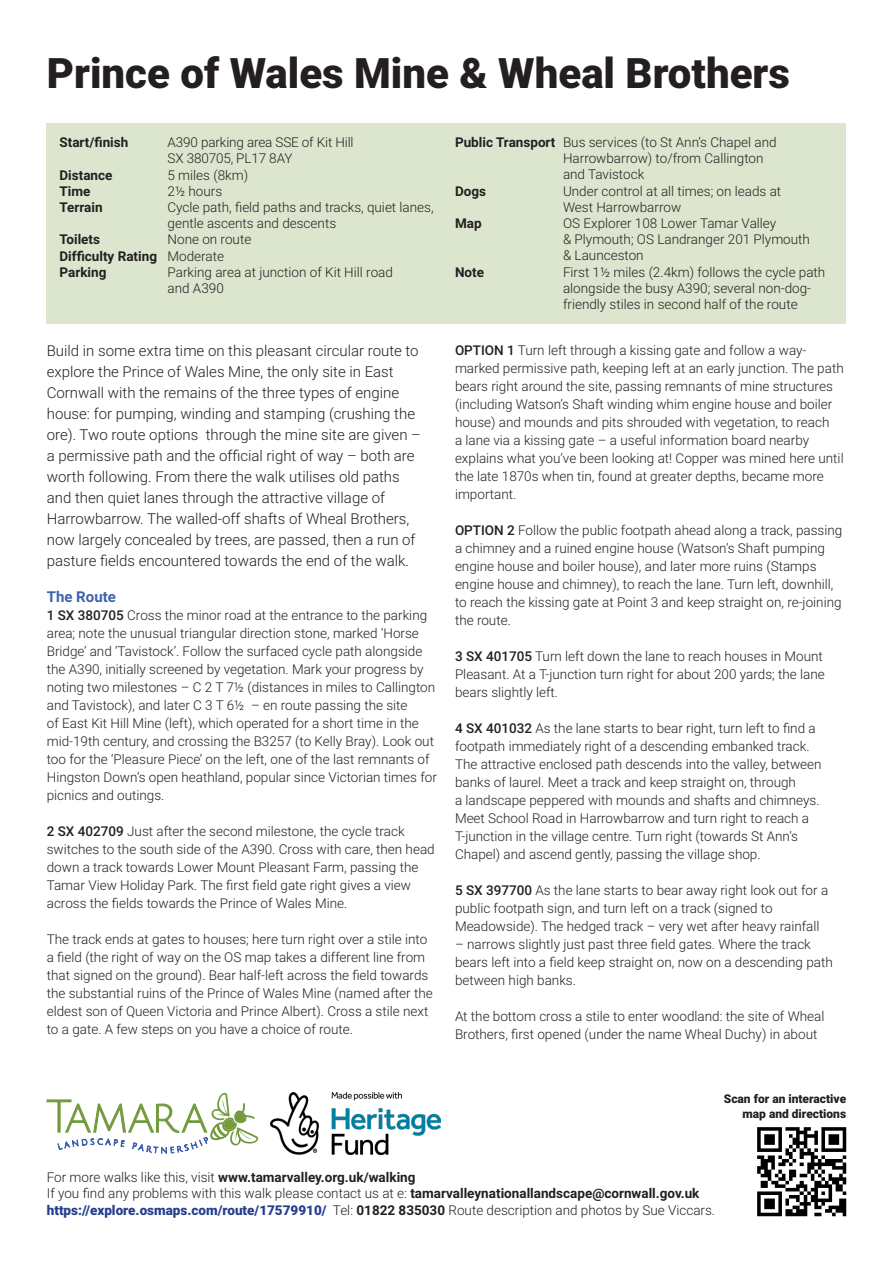
<style>
.page{position:relative;width:893px;height:1263px;background:#fff}
.page>*{position:absolute;margin:0;border:0;box-sizing:border-box;transform-origin:0 0}
.t1{font:900 42px "Roboto";color:#231f20}
.t2{font:300 15px/21px "Roboto";color:#231f20}
.t3{font:700 15px "Roboto";color:#3e62ae}
.t4{font:300 13.5px/18px "Roboto";color:#231f20}
.t5{font:700 13.5px "Roboto";color:#231f20}
.t6{font:900 13.5px "Roboto";color:#253f8e}
.t7{font:900 12px "Roboto";color:#231f20}
.s1{font-weight:300}
.s2{font-weight:500}
.s3{font-weight:700}
.s4{font-weight:300;color:#231f20}
.s5{font-weight:700;color:#231f20}
</style>
<div class="page">
<div style="left:47px;top:123px;width:799px;height:201px;background:#dce6cf"></div>
<img style="left:757px;top:1127px;width:90px;height:90px">
<svg style="left:47px;top:1093px;width:211px;height:60px"></svg>
<img style="left:270px;top:1093px;width:170px;height:61px">
<p class="t1" style="left:47px;top:44px;width:745px">Prince of Wales Mine &amp; Wheal Brothers</p>
<p class="t5" style="left:60px;top:133px;width:70px">Start/finish</p>
<p class="t4" style="left:168px;top:133px;width:188px">A390 parking area SSE of Kit Hill</p>
<p class="t4" style="left:168px;top:149px;width:126px">SX 380705, PL17 8AY</p>
<p class="t5" style="left:60px;top:165px;width:54px">Distance</p>
<p class="t4" style="left:168px;top:165px;width:82px">5 miles (8km)</p>
<p class="t5" style="left:60px;top:182px;width:32px">Time</p>
<p class="t4" style="left:168px;top:182px;width:56px">2½ hours</p>
<p class="t5" style="left:60px;top:198px;width:45px">Terrain</p>
<p class="t4" style="left:168px;top:199px;width:268px;line-height:16.2px">Cycle path, field paths and tracks, quiet lanes, gentle ascents and descents</p>
<p class="t5" style="left:60px;top:230px;width:42px">Toilets</p>
<p class="t4" style="left:168px;top:230px;width:85px">None on route</p>
<p class="t5" style="left:60px;top:246px;width:166px">Difficulty Rating <span class="s1">Moderate</span></p>
<p class="t5" style="left:60px;top:263px;width:48px">Parking</p>
<p class="t4" style="left:168px;top:263px;width:227px">Parking area at junction of Kit Hill road</p>
<p class="t4" style="left:168px;top:279px;width:58px">and A390</p>
<p class="t2" style="left:47px;top:339px;width:373px">Build in some extra time on this pleasant circular route to explore the Prince of Wales Mine, the only site in East</p>
<p class="t2" style="left:47px;top:381px;width:376px">Cornwall with the remains of the three types of engine house: for pumping, winding and stamping (crushing the ore). Two route options through the mine site are given – a permissive path and the official right of way – both are worth following. From there the walk utilises old paths</p>
<p class="t2" style="left:47px;top:486px;width:340px">and then quiet lanes through the attractive village of</p>
<p class="t2" style="left:47px;top:507px;width:370px">Harrowbarrow. The walled-off shafts of Wheal Brothers, now largely concealed by trees, are passed, then a run of pasture fields encountered towards the end of the walk.</p>
<p class="t3" style="left:47px;top:586px;width:71px">The Route</p>
<p class="t4" style="left:47px;top:605px;width:392px"><span class="s2">1 SX 380705</span> Cross the minor road at the entrance to the parking area; note the unusual triangular direction stone, marked ‘Horse Bridge’ and ‘Tavistock’. Follow the surfaced cycle path alongside the A390, initially screened by vegetation. Mark your progress by noting two milestones – C 2 T 7½ (distances in miles to Callington and Tavistock), and later C 3 T 6½ – en route passing the site<br>of East Kit Hill Mine (left), which operated for a short time in the mid-19th century, and crossing the B3257 (to Kelly Bray). Look out too for the ‘Pleasure Piece’ on the left, one of the last remnants of Hingston Down’s open heathland, popular since Victorian times for picnics and outings.</p>
<p class="t4" style="left:47px;top:821px;width:389px"><span class="s2">2 SX 402709</span> Just after the second milestone, the cycle track switches to the south side of the A390. Cross with care, then head</p>
<p class="t4" style="left:47px;top:857px;width:373px">down a track towards Lower Mount Pleasant Farm, passing the<br>Tamar View Holiday Park. The first field gate right gives a view across the fields towards the Prince of Wales Mine.</p>
<p class="t4" style="left:47px;top:929px;width:387px">The track ends at gates to houses; here turn right over a stile into a field (the right of way on the OS map takes a different line from that signed on the ground). Bear half-left across the field towards the substantial ruins of the Prince of Wales Mine (named after the eldest son of Queen Victoria and Prince Albert). Cross a stile next to a gate. A few steps on you have a choice of route.</p>
<p class="t4" style="left:563px;top:134px;width:215px;line-height:16.2px;text-indent:-108px"><span class="s3">Public Transport</span> Bus services (to St Ann’s Chapel and<br>Harrowbarrow) to/from Callington</p>
<p class="t4" style="left:563px;top:165px;width:83px">and Tavistock</p>
<p class="t5" style="left:455px;top:181px;width:33px">Dogs</p>
<p class="t4" style="left:563px;top:181px;width:220px">Under control at all times; on leads at</p>
<p class="t4" style="left:563px;top:198px;width:120px">West Harrowbarrow</p>
<p class="t5" style="left:455px;top:214px;width:28px">Map</p>
<p class="t4" style="left:563px;top:214px;width:215px">OS Explorer 108 Lower Tamar Valley</p>
<p class="t4" style="left:563px;top:230px;width:248px">&amp; Plymouth; OS Landranger 201 Plymouth</p>
<p class="t4" style="left:563px;top:246px;width:82px">&amp; Launceston</p>
<p class="t5" style="left:455px;top:262px;width:31px">Note</p>
<p class="t4" style="left:563px;top:263px;width:264px;line-height:16.2px">First 1½ miles (2.4km) follows the cycle path alongside the busy A390; several non-dog&shy;friendly stiles in second half of the route</p>
<p class="t4" style="left:455px;top:340px;width:390px"><span class="s2">OPTION 1</span> Turn left through a kissing gate and follow a way&shy;marked permissive path, keeping left at an early junction. The path bears right around the site, passing remnants of mine structures (including Watson’s Shaft winding whim engine house and boiler house) and mounds and pits shrouded with vegetation, to reach<br>a lane via a kissing gate – a useful information board nearby explains what you’ve been looking at! Copper was mined here until the late 1870s when tin, found at greater depths, became more important.</p>
<p class="t4" style="left:455px;top:520px;width:389px"><span class="s2">OPTION 2</span> Follow the public footpath ahead along a track, passing a chimney and a ruined engine house (Watson’s Shaft pumping engine house and boiler house), and later more ruins (Stamps engine house and chimney), to reach the lane. Turn left, downhill, to reach the kissing gate at Point 3 and keep straight on, re-joining the route.</p>
<p class="t4" style="left:455px;top:646px;width:371px"><span class="s2">3 SX 401705</span> Turn left down the lane to reach houses in Mount<br>Pleasant. At a T-junction turn right for about 200 yards; the lane bears slightly left.</p>
<p class="t4" style="left:455px;top:718px;width:362px"><span class="s2">4 SX 401032</span> As the lane starts to bear right, turn left to find a footpath immediately right of a descending embanked track.</p>
<p class="t4" style="left:455px;top:754px;width:368px">The attractive enclosed path descends into the valley, between banks of laurel. Meet a track and keep straight on, through</p>
<p class="t4" style="left:455px;top:790px;width:366px">a landscape peppered with mounds and shafts and chimneys.</p>
<p class="t4" style="left:455px;top:808px;width:356px">Meet School Road in Harrowbarrow and turn right to reach a<br>T-junction in the village centre. Turn right (towards St Ann’s</p>
<p class="t4" style="left:455px;top:844px;width:307px">Chapel) and ascend gently, passing the village shop.</p>
<p class="t4" style="left:455px;top:880px;width:375px"><span class="s2">5 SX 397700</span> As the lane starts to bear away right look out for a public footpath sign, and turn left on a track (signed to</p>
<p class="t4" style="left:455px;top:916px;width:366px">Meadowside). The hedged track – very wet after heavy rainfall</p>
<p class="t4" style="left:455px;top:934px;width:379px">– narrows slightly just past three field gates. Where the track bears left into a field keep straight on, now on a descending path between high banks.</p>
<p class="t4" style="left:455px;top:1006px;width:371px">At the bottom cross a stile to enter woodland: the site of Wheal<br>Brothers, first opened (under the name Wheal Duchy) in about</p>
<p class="t7" style="left:724px;top:1090px;width:124px">Scan for an interactive</p>
<p class="t7" style="left:742px;top:1105px;width:105px">map and directions</p>
<p class="t5" style="left:47px;top:1167px;width:370px"><span class="s1">For more walks like this, visit</span> www.tamarvalley.org.uk/walking</p>
<p class="t4" style="left:47px;top:1184px;width:654px">If you find any problems with this walk please contact us at e: <span class="s3">tamarvalleynationallandscape@cornwall.gov.uk</span></p>
<p class="t6" style="left:47px;top:1200px;width:670px">https://explore.osmaps.com/route/17579910/ <span class="s4">Tel:</span> <span class="s5">01822 835030</span> <span class="s4">Route description and photos by Sue Viccars.</span></p>
</div>
